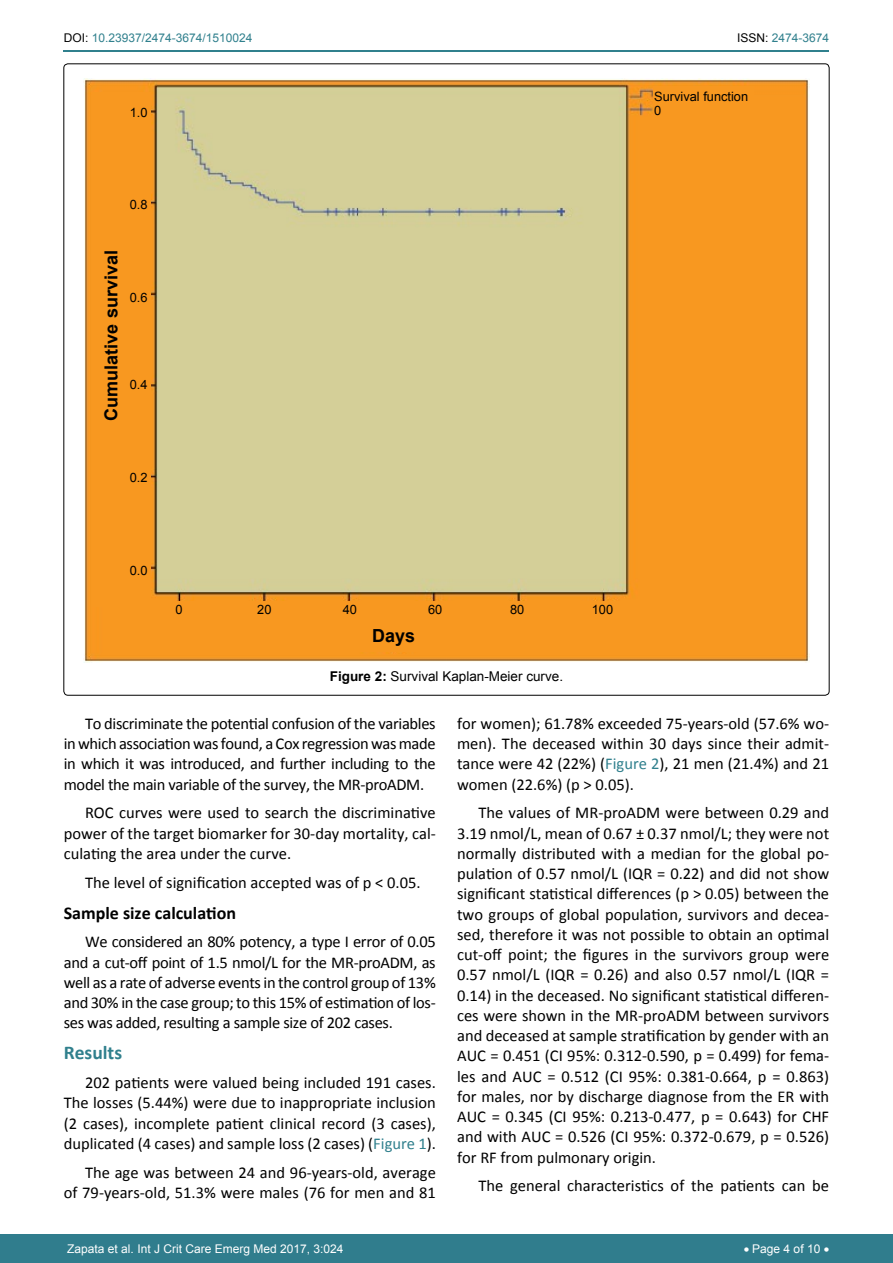
<style>
.page{position:relative;width:893px;height:1263px;background:#fff}
.page>*{position:absolute;margin:0;border:0;box-sizing:border-box;transform-origin:0 0}
.t1{font:700 19.5px "Calibri";color:#30808d}
.t2{font:700 18px "Arial";color:#000}
.t3{font:700 18px "Calibri";color:#000}
.t4{font:16.5px/20.2px "Calibri";color:#000;text-align:justify}
.t5{font:13.5px "Arial";color:#000}
.t6{font:12.9px/14.1px "Arial";color:#000}
.t7{font:12px "Arial";color:#fff}
.t8{font:12px "Arial";color:#30808d}
.s1{color:#000}
.s2{font-weight:700}
.s3{color:#30808d}
</style>
<div class="page">
<hr style="left:64px;top:50px;width:765px;height:2px;background:#30808d">
<div style="left:0;top:1234px;width:893px;height:29px;background:#307d8d"></div>
<img style="left:84px;top:78px;width:725px;height:585px">
<div style="left:93px;top:92px;width:58px;height:515px;background:#f89820"></div>
<div style="left:169px;top:601px;width:468px;height:51px;background:#f89820"></div>
<div style="left:653px;top:87px;width:101px;height:32px;background:#f89820"></div>
<p class="t8" style="left:64px;top:30px;width:190px"><span class="s1">DOI:</span> 10.23937/2474-3674/1510024</p>
<p class="t8" style="left:737px;top:30px;width:94px"><span class="s1">ISSN:</span> 2474-3674</p>
<p class="t6" style="left:130px;top:105px;width:19px">1.0</p>
<p class="t6" style="left:130px;top:198px;width:19px">0.8</p>
<p class="t2" style="left:99px;top:421px;width:172px;rotate:-90deg">Cumulative survival</p>
<p class="t6" style="left:130px;top:290px;width:19px">0.6</p>
<p class="t6" style="left:130px;top:378px;width:19px">0.4</p>
<p class="t6" style="left:130px;top:471px;width:19px">0.2</p>
<p class="t6" style="left:130px;top:563px;width:19px">0.0</p>
<p class="t6" style="left:175px;top:602px;width:9px">0</p>
<p class="t6" style="left:257px;top:602px;width:16px">20</p>
<p class="t6" style="left:343px;top:602px;width:16px">40</p>
<p class="t6" style="left:428px;top:602px;width:16px">60</p>
<p class="t6" style="left:510px;top:602px;width:16px">80</p>
<p class="t6" style="left:592px;top:602px;width:23px">100</p>
<p class="t2" style="left:372px;top:623px;width:44px">Days</p>
<p class="t5" style="left:330px;top:667px;width:235px"><span class="s2">Figure 2:</span> Survival Kaplan-Meier curve.</p>
<p class="t6" style="left:654px;top:89px;width:95px">Survival function<br>0</p>
<p class="t4" style="left:64px;top:713px;width:373px;text-indent:21px">To discriminate the potential confusion of the variables in which association was found, a Cox regression was made in which it was introduced, and further including to the model the main variable of the survey, the MR-proADM.</p>
<p class="t4" style="left:64px;top:803px;width:374px;text-indent:21px">ROC curves were used to search the discriminative power of the target biomarker for 30-day mortality, cal&shy;culating the area under the curve.</p>
<p class="t4" style="left:85px;top:872px;width:337px">The level of signification accepted was of p &lt; 0.05.</p>
<p class="t3" style="left:64px;top:901px;width:174px">Sample size calculation</p>
<p class="t4" style="left:64px;top:932px;width:374px;text-indent:21px">We considered an 80% potency, a type I error of 0.05 and a cut-off point of 1.5 nmol/L for the MR-proADM, as well as a rate of adverse events in the control group of 13% and 30% in the case group; to this 15% of estimation of los&shy;ses was added, resulting a sample size of 202 cases.</p>
<p class="t1" style="left:64px;top:1041px;width:60px">Results</p>
<p class="t4" style="left:64px;top:1073px;width:374px;text-indent:21px">202 patients were valued being included 191 cases.<br>The losses (5.44%) were due to inappropriate inclusion (2 cases), incomplete patient clinical record (3 cases), duplicated (4 cases) and sample loss (2 cases) (<span class="s3">Figure 1</span>).</p>
<p class="t4" style="left:64px;top:1162px;width:374px;text-align:right">The age was between 24 and 96-years-old, average<br>of 79-years-old, 51.3% were males (76 for men and 81</p>
<p class="t4" style="left:457px;top:713px;width:374px">for women); 61.78% exceeded 75-years-old (57.6% wo&shy;men). The deceased within 30 days since their admit&shy;tance were 42 (22%) (<span class="s3">Figure 2</span>), 21 men (21.4%) and 21 women (22.6%) (p &gt; 0.05).</p>
<p class="t4" style="left:457px;top:803px;width:374px;text-indent:21px">The values of MR-proADM were between 0.29 and 3.19 nmol/L, mean of 0.67 ± 0.37 nmol/L; they were not normally distributed with a median for the global po&shy;pulation of 0.57 nmol/L (IQR = 0.22) and did not show significant statistical differences (p &gt; 0.05) between the two groups of global population, survivors and decea&shy;sed, therefore it was not possible to obtain an optimal cut-off point; the figures in the survivors group were 0.57 nmol/L (IQR = 0.26) and also 0.57 nmol/L (IQR = 0.14) in the deceased. No significant statistical differen&shy;ces were shown in the MR-proADM between survivors and deceased at sample stratification by gender with an AUC = 0.451 (CI 95%: 0.312-0.590, p = 0.499) for fema&shy;les and AUC = 0.512 (CI 95%: 0.381-0.664, p = 0.863) for males, nor by discharge diagnose from the ER with AUC = 0.345 (CI 95%: 0.213-0.477, p = 0.643) for CHF and with AUC = 0.526 (CI 95%: 0.372-0.679, p = 0.526) for RF from pulmonary origin.</p>
<p class="t4" style="left:478px;top:1175px;width:352px">The general characteristics of the patients can be</p>
<p class="t7" style="left:67px;top:1241px;width:278px">Zapata et al. Int J Crit Care Emerg Med 2017, 3:024</p>
<p class="t7" style="left:744px;top:1241px;width:87px">• Page 4 of 10 •</p>
</div>
